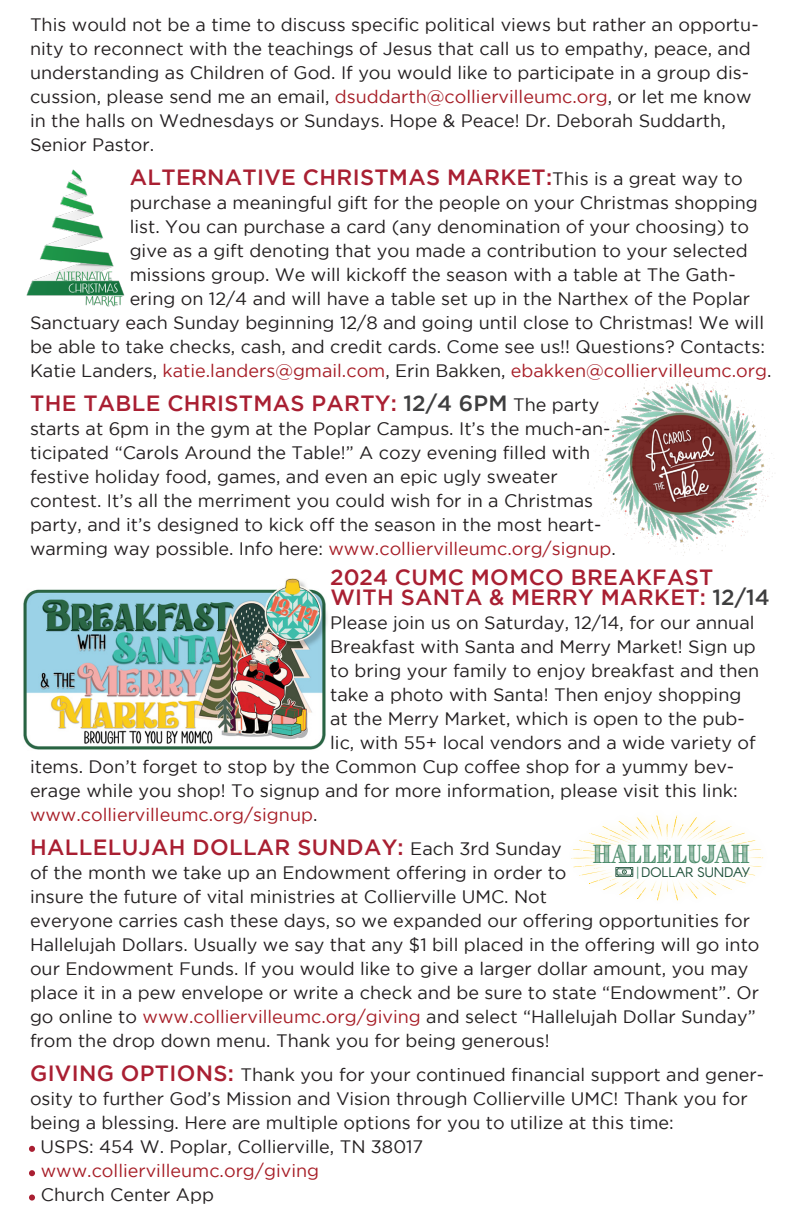
<style>
.page{position:relative;width:792px;height:1224px;background:#fff}
.page>*{position:absolute;margin:0;border:0;box-sizing:border-box;transform-origin:0 0}
.t1{font:22.2px "Brim Narrow Combined 1";letter-spacing:-.01em;color:#468967}
.t2{font:500 22px/20px "Gotham";letter-spacing:.015em;color:#a91f32}
.t3{font:18px/24px "Gotham";color:#231f20}
.t4{font:18px "Gotham";color:#a71e27}
.t5{font:13.6px "Arcon";color:#1b4e37}
.s1{color:#a71e27}
.s2{font-weight:400;font-size:18px;color:#231f20}
.s3{color:#231f20}
.s4{color:#3e3e3f}
.s5{font-weight:500;font-size:22px;color:#a91f32}
.s6{color:#468967}
</style>
<div class="page">
<img style="left:23px;top:578px;width:305px;height:172px">
<svg style="left:29px;top:1146px;width:6px;height:6px"></svg>
<svg style="left:29px;top:1170px;width:6px;height:6px"></svg>
<svg style="left:29px;top:1195px;width:6px;height:6px"></svg>
<img style="left:589px;top:376px;width:184px;height:180px">
<img style="left:26px;top:169px;width:99px;height:138px">
<svg style="left:571px;top:816px;width:192px;height:85px"></svg>
<p class="t3" style="left:30px;top:12px;width:730px">This would not be a time to discuss specific political views but rather an opportu&shy;nity to reconnect with the teachings of Jesus that call us to empathy, peace, and understanding as Children of God. If you would like to participate in a group dis&shy;cussion, please send me an email, <span class="s1">dsuddarth@colliervilleumc.org</span>, or let me know in the halls on Wednesdays or Sundays. Hope &amp; Peace! Dr. Deborah Suddarth, Senior Pastor.</p>
<p class="t2" style="left:130px;top:167px;width:614px">ALTERNATIVE CHRISTMAS MARKET:<span class="s2">This is a great way to</span></p>
<p class="t3" style="left:130px;top:190px;width:630px">purchase a meaningful gift for the people on your Christmas shopping</p>
<p class="t3" style="left:130px;top:214px;width:621px">list. You can purchase a card (any denomination of your choosing) to</p>
<p class="t3" style="left:130px;top:238px;width:620px">give as a gift denoting that you made a contribution to your selected</p>
<p class="t3" style="left:130px;top:262px;width:608px">missions group. We will kickoff the season with a table at The Gath-</p>
<p class="t3" style="left:130px;top:286px;width:622px">ering on 12/4 and will have a table set up in the Narthex of the Poplar</p>
<p class="t3" style="left:30px;top:310px;width:736px">Sanctuary each Sunday beginning 12/8 and going until close to Christmas! We will</p>
<p class="t3" style="left:30px;top:334px;width:737px">be able to take checks, cash, and credit cards. Come see us!! Questions? Contacts:</p>
<p class="t4" style="left:30px;top:361px;width:743px"><span class="s3">Katie Landers,</span> katie.landers@gmail.com<span class="s3">, Erin Bakken,</span> ebakken@colliervilleumc.org<span class="s3">.</span></p>
<p class="t2" style="left:30px;top:393px;width:571px">THE TABLE CHRISTMAS PARTY: <span class="s4">12/4 6PM</span> <span class="s2">The party</span></p>
<p class="t3" style="left:30px;top:416px;width:587px">starts at 6pm in the gym at the Poplar Campus. It’s the much-an&shy;ticipated “Carols Around the Table!” A cozy evening filled with festive holiday food, games, and even an epic ugly sweater contest. It’s all the merriment you could wish for in a Christmas party, and it’s designed to kick off the season in the most heart&shy;warming way possible. Info here: <span class="s1">www.colliervilleumc.org/signup</span>.</p>
<p class="t2" style="left:330px;top:567px;width:441px">2024 CUMC MOMCO BREAKFAST<br>WITH SANTA &amp; MERRY MARKET: <span class="s4">12/14</span></p>
<p class="t3" style="left:330px;top:610px;width:426px">Please join us on Saturday, 12/14, for our annual</p>
<p class="t3" style="left:330px;top:634px;width:427px">Breakfast with Santa and Merry Market! Sign up</p>
<p class="t3" style="left:330px;top:658px;width:431px">to bring your family to enjoy breakfast and then</p>
<p class="t3" style="left:330px;top:682px;width:413px">take a photo with Santa! Then enjoy shopping</p>
<p class="t3" style="left:330px;top:706px;width:416px">at the Merry Market, which is open to the pub-</p>
<p class="t3" style="left:330px;top:730px;width:427px">lic, with 55+ local vendors and a wide variety of</p>
<p class="t3" style="left:30px;top:754px;width:706px">items. Don’t forget to stop by the Common Cup coffee shop for a yummy bev-</p>
<p class="t3" style="left:30px;top:778px;width:709px">erage while you shop! To signup and for more information, please visit this link:</p>
<p class="t4" style="left:30px;top:805px;width:289px">www.colliervilleumc.org/signup<span class="s3">.</span></p>
<p class="t2" style="left:30px;top:837px;width:533px">HALLELUJAH DOLLAR SUNDAY: <span class="s2">Each 3rd Sunday</span></p>
<p class="t3" style="left:30px;top:860px;width:731px">of the month we take up an Endowment offering in order to<br>insure the future of vital ministries at Collierville UMC. Not<br>everyone carries cash these days, so we expanded our offering opportunities for Hallelujah Dollars. Usually we say that any $1 bill placed in the offering will go into our Endowment Funds. If you would like to give a larger dollar amount, you may place it in a pew envelope or write a check and be sure to state “Endowment”. Or go online to <span class="s1">www.colliervilleumc.org/giving</span> and select “Hallelujah Dollar Sunday” from the drop down menu. Thank you for being generous!</p>
<p class="t3" style="left:30px;top:1062px;width:736px"><span class="s5">GIVING OPTIONS:</span> Thank you for your continued financial support and gener&shy;osity to further God’s Mission and Vision through Collierville UMC! Thank you for being a blessing. Here are multiple options for you to utilize at this time:</p>
<p class="t3" style="left:40px;top:1134px;width:384px">USPS: 454 W. Poplar, Collierville, TN 38017 <span class="s1">www.colliervilleumc.org/giving</span></p>
<p class="t3" style="left:41px;top:1182px;width:175px">Church Center App</p>
<p class="t1" style="left:592px;top:839px;width:159px">HALLELUJAH</p>
<p class="t5" style="left:637px;top:863px;width:115px"><span class="s6">|</span>DOLLAR SUNDAY</p>
</div>
